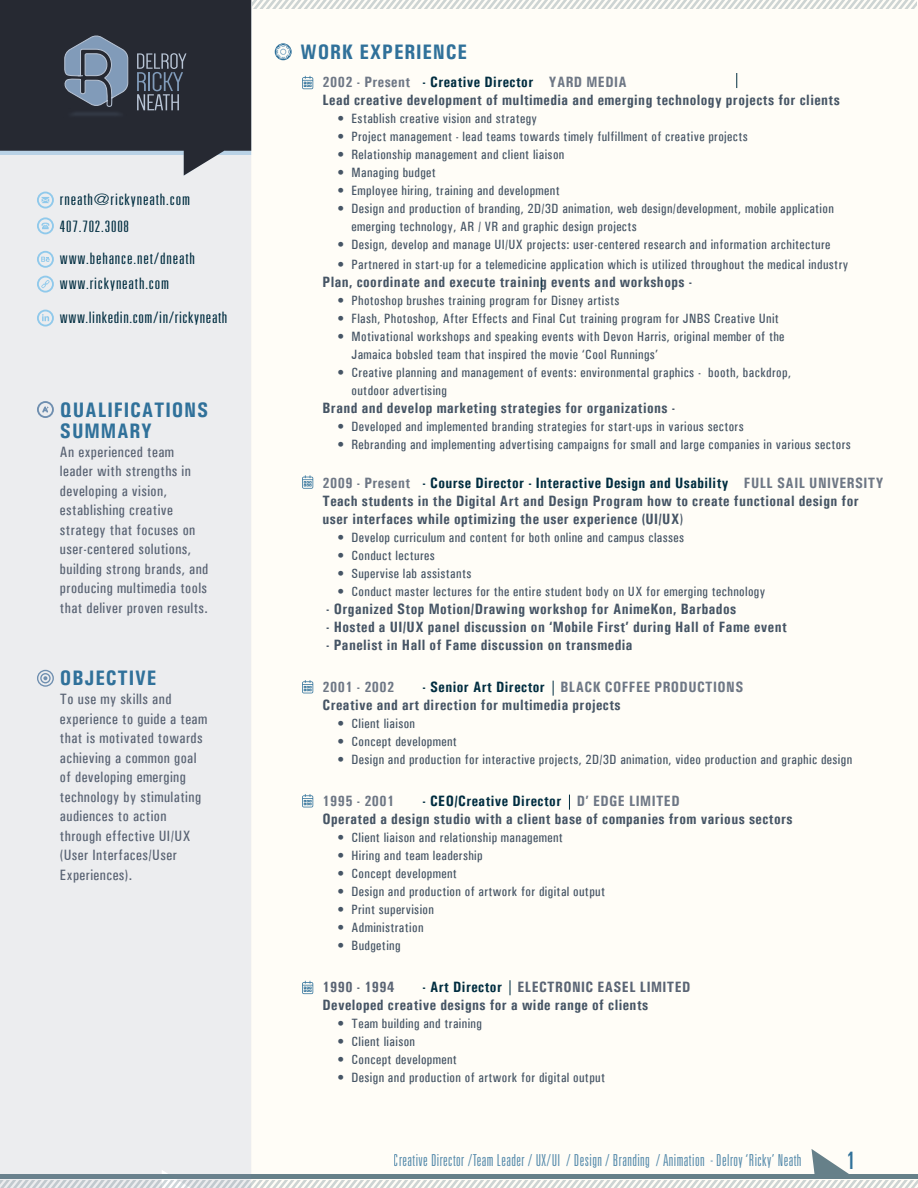
<style>
.page{position:relative;width:918px;height:1188px;background:#fff}
.page>*{position:absolute;margin:0;border:0;box-sizing:border-box;transform-origin:0 0}
.t1{font:ultra-condensed 24px "Univers";color:#30719a}
.t2{font:700 condensed 21px/21px "Univers";letter-spacing:.04em;color:#30719a}
.t3{font:300 ultra-condensed 16.5px "Univers";letter-spacing:.025em;color:#30719a}
.t4{font:300 ultra-condensed 15.75px/33.9px "Univers";letter-spacing:.045em;color:#002d40;scale:1.25 1}
.t5{font:700 condensed 15px/18px "Univers";letter-spacing:.03em;color:#465565}
.t6{font:500 condensed 15px/19.5px "Univers";letter-spacing:.03em;color:#5a6474}
.t7{font:700 condensed 15px "Univers";letter-spacing:.03em;color:#6e7785}
.t8{font:700 condensed 15px "Univers";letter-spacing:.03em;color:#5a6474}
.t9{font:500 condensed 13.5px/18px "Univers";letter-spacing:.03em;color:#465565}
.s1{color:#6e7785}
.s2{color:#002d40}
.s3{font-weight:500}
.s4{color:#5a6474}
</style>
<div class="page">
<div style="left:251px;top:0;width:667px;height:1188px;background:#fffdf7"></div>
<svg style="left:251px;top:1149px;width:667px;height:39px"></svg>
<div style="left:0;top:176px;width:251px;height:1012px;background:#ecedef"></div>
<svg style="left:253px;top:1px;width:663px;height:7px"></svg>
<svg style="left:37px;top:670px;width:17px;height:17px"></svg>
<svg style="left:302px;top:76px;width:11px;height:13px"></svg>
<svg style="left:275px;top:43px;width:17px;height:17px"></svg>
<svg style="left:736px;top:73px;width:1px;height:15px"></svg>
<svg style="left:37px;top:401px;width:17px;height:17px"></svg>
<svg style="left:37px;top:192px;width:17px;height:17px"></svg>
<svg style="left:37px;top:217px;width:17px;height:17px"></svg>
<svg style="left:37px;top:276px;width:17px;height:17px"></svg>
<svg style="left:37px;top:251px;width:17px;height:17px"></svg>
<svg style="left:37px;top:310px;width:17px;height:17px"></svg>
<svg style="left:541px;top:277px;width:1px;height:15px"></svg>
<svg style="left:553px;top:681px;width:1px;height:15px"></svg>
<svg style="left:569px;top:795px;width:1px;height:15px"></svg>
<svg style="left:510px;top:980px;width:1px;height:15px"></svg>
<svg style="left:302px;top:475px;width:11px;height:14px"></svg>
<svg style="left:302px;top:680px;width:11px;height:13px"></svg>
<svg style="left:302px;top:794px;width:11px;height:13px"></svg>
<svg style="left:302px;top:981px;width:11px;height:13px"></svg>
<svg style="left:0;top:0;width:251px;height:176px;background:#3c3f47"></svg>
<img style="left:15px;top:58px;width:162px;height:112px">
<svg style="left:63px;top:34px;width:66px;height:74px;background:#637287"></svg>
<svg style="left:137px;top:53px;width:49px;height:57px;background:#49505d"></svg>
<p class="t4" style="left:60px;top:182px;width:106px">rneath@rickyneath.com</p>
<p class="t4" style="left:60px;top:209px;width:57px">407.702.3008</p>
<p class="t4" style="left:60px;top:242px;width:110px">www.behance.net/dneath</p>
<p class="t4" style="left:60px;top:266px;width:135px">www.rickyneath.com www.linkedin.com/in/rickyneath</p>
<h2 class="t2" style="left:60px;top:399px;width:150px">QUALIFICATIONS<br>SUMMARY</h2>
<p class="t6" style="left:60px;top:442px;width:150px">An experienced team leader with strengths in developing a vision, establishing creative strategy that focuses on user-centered solutions, building strong brands, and producing multimedia tools that deliver proven results.</p>
<h2 class="t2" style="left:60px;top:667px;width:98px">OBJECTIVE</h2>
<p class="t6" style="left:60px;top:689px;width:149px">To use my skills and experience to guide a team that is motivated towards achieving a common goal of developing emerging technology by stimulating audiences to action through effective UI/UX (User Interfaces/User<br>Experiences).</p>
<h2 class="t2" style="left:301px;top:41px;width:168px">WORK EXPERIENCE</h2>
<p class="t5" style="left:322px;top:73px;width:519px"><span class="s1">2002 - Present</span> <span class="s2">- Creative Director</span> <span class="s1">YARD MEDIA<br></span>Lead creative development of multimedia and emerging technology projects for clients</p>
<p class="t9" style="left:337px;top:110px;width:201px">• Establish creative vision and strategy</p>
<p class="t9" style="left:337px;top:128px;width:412px">• Project management - lead teams towards timely fulfillment of creative projects</p>
<p class="t9" style="left:337px;top:146px;width:228px">• Relationship management and client liaison</p>
<p class="t9" style="left:337px;top:164px;width:100px">• Managing budget</p>
<p class="t9" style="left:337px;top:182px;width:224px">• Employee hiring, training and development</p>
<p class="t9" style="left:352px;top:200px;width:484px;text-indent:-14px">• Design and production of branding, 2D/3D animation, web design/development, mobile application emerging technology, AR / VR and graphic design projects</p>
<p class="t9" style="left:337px;top:236px;width:495px">• Design, develop and manage UI/UX projects: user-centered research and information architecture</p>
<p class="t9" style="left:337px;top:255px;width:512px">• Partnered in start-up for a telemedicine application which is utilized throughout the medical industry</p>
<p class="t5" style="left:322px;top:272px;width:371px">Plan, coordinate and execute training events and workshops -</p>
<p class="t9" style="left:337px;top:291px;width:284px">• Photoshop brushes training program for Disney artists</p>
<p class="t9" style="left:337px;top:309px;width:443px">• Flash, Photoshop, After Effects and Final Cut training program for JNBS Creative Unit</p>
<p class="t9" style="left:352px;top:327px;width:434px;text-indent:-14px">• Motivational workshops and speaking events with Devon Harris, original member of the<br>Jamaica bobsled team that inspired the movie ‘Cool Runnings’</p>
<p class="t9" style="left:352px;top:363px;width:441px;text-indent:-14px">• Creative planning and management of events: environmental graphics - booth, backdrop, outdoor advertising</p>
<p class="t5" style="left:323px;top:398px;width:354px">Brand and develop marketing strategies for organizations -</p>
<p class="t9" style="left:337px;top:417px;width:408px">• Developed and implemented branding strategies for start-ups in various sectors</p>
<p class="t9" style="left:337px;top:435px;width:515px">• Rebranding and implementing advertising campaigns for small and large companies in various sectors</p>
<p class="t5" style="left:322px;top:473px;width:563px"><span class="s1">2009 - Present</span> <span class="s2">- Course Director - Interactive Design and Usability</span> <span class="s1">FULL SAIL UNIVERSITY<br></span>Teach students in the Digital Art and Design Program how to create functional design for user interfaces while optimizing the user experience (UI/UX<span class="s3">)</span></p>
<p class="t9" style="left:337px;top:528px;width:348px">• Develop curriculum and content for both online and campus classes</p>
<p class="t9" style="left:337px;top:546px;width:99px">• Conduct lectures</p>
<p class="t9" style="left:337px;top:564px;width:135px">• Supervise lab assistants</p>
<p class="t9" style="left:337px;top:582px;width:429px">• Conduct master lectures for the entire student body on UX for emerging technology</p>
<p class="t5" style="left:326px;top:599px;width:411px">- Organized Stop Motion/Drawing workshop for AnimeKon, Barbados</p>
<p class="t5" style="left:326px;top:617px;width:462px">- Hosted a UI/UX panel discussion on ‘Mobile First’ during Hall of Fame event</p>
<p class="t5" style="left:326px;top:635px;width:308px">- Panelist in Hall of Fame discussion on transmedia</p>
<p class="t7" style="left:322px;top:677px;width:73px">2001 - 2002</p>
<p class="t5" style="left:322px;top:677px;width:422px;text-indent:100px"><span class="s2">- Senior Art Director</span> <span class="s1">BLACK COFFEE PRODUCTIONS<br></span>Creative and art direction for multimedia projects</p>
<p class="t9" style="left:337px;top:714px;width:79px">• Client liaison</p>
<p class="t9" style="left:337px;top:732px;width:121px">• Concept development</p>
<p class="t9" style="left:337px;top:750px;width:516px">• Design and production for interactive projects, 2D/3D animation, video production and graphic design</p>
<p class="t7" style="left:322px;top:791px;width:73px">1995 - 2001</p>
<p class="t5" style="left:322px;top:791px;width:472px;text-indent:100px"><span class="s2">- CEO/Creative Director</span> <span class="s1">D’ EDGE LIMITED<br></span>Operated a design studio with a client base of companies from various sectors</p>
<p class="t9" style="left:337px;top:828px;width:227px">• Client liaison and relationship management</p>
<p class="t9" style="left:337px;top:846px;width:147px">• Hiring and team leadership</p>
<p class="t9" style="left:337px;top:864px;width:121px">• Concept development</p>
<p class="t9" style="left:337px;top:882px;width:269px">• Design and production of artwork for digital output</p>
<p class="t9" style="left:337px;top:900px;width:98px">• Print supervision</p>
<p class="t9" style="left:337px;top:918px;width:88px">• Administration</p>
<p class="t9" style="left:337px;top:936px;width:65px">• Budgeting</p>
<p class="t8" style="left:322px;top:977px;width:73px">1990 - 1994</p>
<p class="t5" style="left:322px;top:977px;width:369px;text-indent:100px"><span class="s2">- Art Director</span> <span class="s4">ELECTRONIC EASEL LIMITED<br></span>Developed creative designs for a wide range of clients</p>
<p class="t9" style="left:337px;top:1014px;width:146px">• Team building and training</p>
<p class="t9" style="left:337px;top:1032px;width:79px">• Client liaison</p>
<p class="t9" style="left:337px;top:1050px;width:121px">• Concept development</p>
<p class="t9" style="left:337px;top:1068px;width:269px">• Design and production of artwork for digital output</p>
<p class="t3" style="left:394px;top:1152px;width:409px">Creative Director /Team Leader / UX/UI / Design / Branding / Animation - Delroy ‘Ricky’ Neath</p>
<h1 class="t1" style="left:847px;top:1147px;width:10px">1</h1>
</div>
